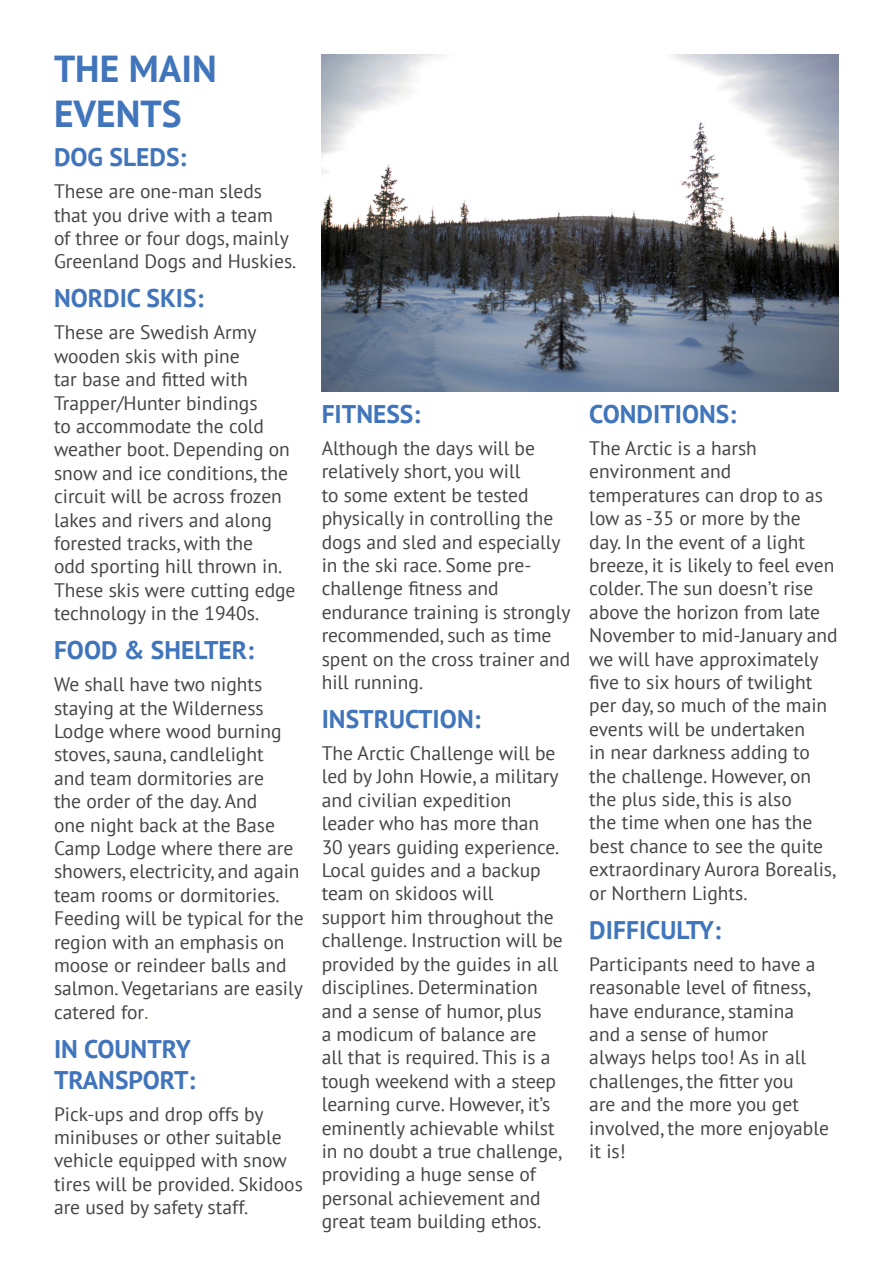
<style>
.page{position:relative;width:893px;height:1263px;background:#fff}
.page>*{position:absolute;margin:0;border:0;box-sizing:border-box;transform-origin:0 0}
.t1{font:700 37.5px/45px "PT Sans";color:#4175bb}
.t2{font:700 25.5px/30.6px "PT Sans";color:#4175bb}
.t3{font:19.5px/23.4px "PT Sans";color:#434547}
.s1{font-family:"Calibri";font-size:18px;color:#4e5b31}
</style>
<div class="page">
<img style="left:322px;top:54px;width:517px;height:337px">
<p class="t1" style="left:54px;top:46px;width:164px">THE MAIN<br>EVENTS</p>
<p class="t2" style="left:54px;top:141px;width:134px">DOG SLEDS:</p>
<p class="t3" style="left:54px;top:179px;width:244px">These are one-man sleds that you drive with a team<br>of three or four dogs, mainly<br>Greenland Dogs and Huskies.</p>
<p class="t2" style="left:54px;top:283px;width:151px">NORDIC SKIS:</p>
<p class="t3" style="left:54px;top:320px;width:243px">These are Swedish Army wooden skis with pine<br>tar base and fitted with<br>Trapper/Hunter bindings<br>to accommodate the cold weather boot. Depending on snow and ice conditions, the circuit will be across frozen lakes and rivers and along forested tracks, with the<br>odd sporting hill thrown in.<br>These skis were cutting edge technology in the 1940s.</p>
<p class="t2" style="left:54px;top:634px;width:202px">FOOD &amp; SHELTER:</p>
<p class="t3" style="left:54px;top:672px;width:251px">We shall have two nights staying at the Wilderness<br>Lodge where wood burning stoves, sauna, candlelight<br>and team dormitories are<br>the order of the day. And<br>one night back at the Base<br>Camp Lodge where there are showers, electricity, and again team rooms or dormitories.<br>Feeding will be typical for the region with an emphasis on moose or reindeer balls and salmon. Vegetarians are easily catered for<span class="s1">.</span></p>
<p class="t2" style="left:54px;top:1033px;width:143px">IN COUNTRY<br>TRANSPORT:</p>
<p class="t3" style="left:54px;top:1101px;width:250px">Pick-ups and drop offs by minibuses or other suitable vehicle equipped with snow tires will be provided. Skidoos are used by safety staff.</p>
<p class="t2" style="left:322px;top:398px;width:100px">FITNESS:</p>
<p class="t3" style="left:322px;top:436px;width:250px">Although the days will be relatively short, you will<br>to some extent be tested physically in controlling the dogs and sled and especially in the ski race. Some pre&shy;challenge fitness and endurance training is strongly recommended, such as time spent on the cross trainer and hill running.</p>
<p class="t2" style="left:322px;top:703px;width:160px">INSTRUCTION:</p>
<p class="t3" style="left:322px;top:741px;width:243px">The Arctic Challenge will be led by John Howie, a military and civilian expedition leader who has more than<br>30 years guiding experience.<br>Local guides and a backup team on skidoos will<br>support him throughout the challenge. Instruction will be provided by the guides in all disciplines. Determination and a sense of humor, plus<br>a modicum of balance are<br>all that is required. This is a tough weekend with a steep learning curve. However, it’s eminently achievable whilst in no doubt a true challenge, providing a huge sense of personal achievement and great team building ethos.</p>
<p class="t2" style="left:589px;top:398px;width:148px">CONDITIONS:</p>
<p class="t3" style="left:589px;top:436px;width:250px">The Arctic is a harsh environment and temperatures can drop to as low as -35 or more by the<br>day. In the event of a light breeze, it is likely to feel even colder. The sun doesn’t rise above the horizon from late<br>November to mid-January and we will have approximately five to six hours of twilight per day, so much of the main events will be undertaken<br>in near darkness adding to the challenge. However, on the plus side, this is also<br>the time when one has the best chance to see the quite extraordinary Aurora Borealis, or Northern Lights.</p>
<p class="t2" style="left:589px;top:914px;width:133px">DIFFICULTY:</p>
<p class="t3" style="left:589px;top:952px;width:241px">Participants need to have a reasonable level of fitness, have endurance, stamina and a sense of humor always helps too! As in all challenges, the fitter you<br>are and the more you get involved, the more enjoyable it is!</p>
</div>
